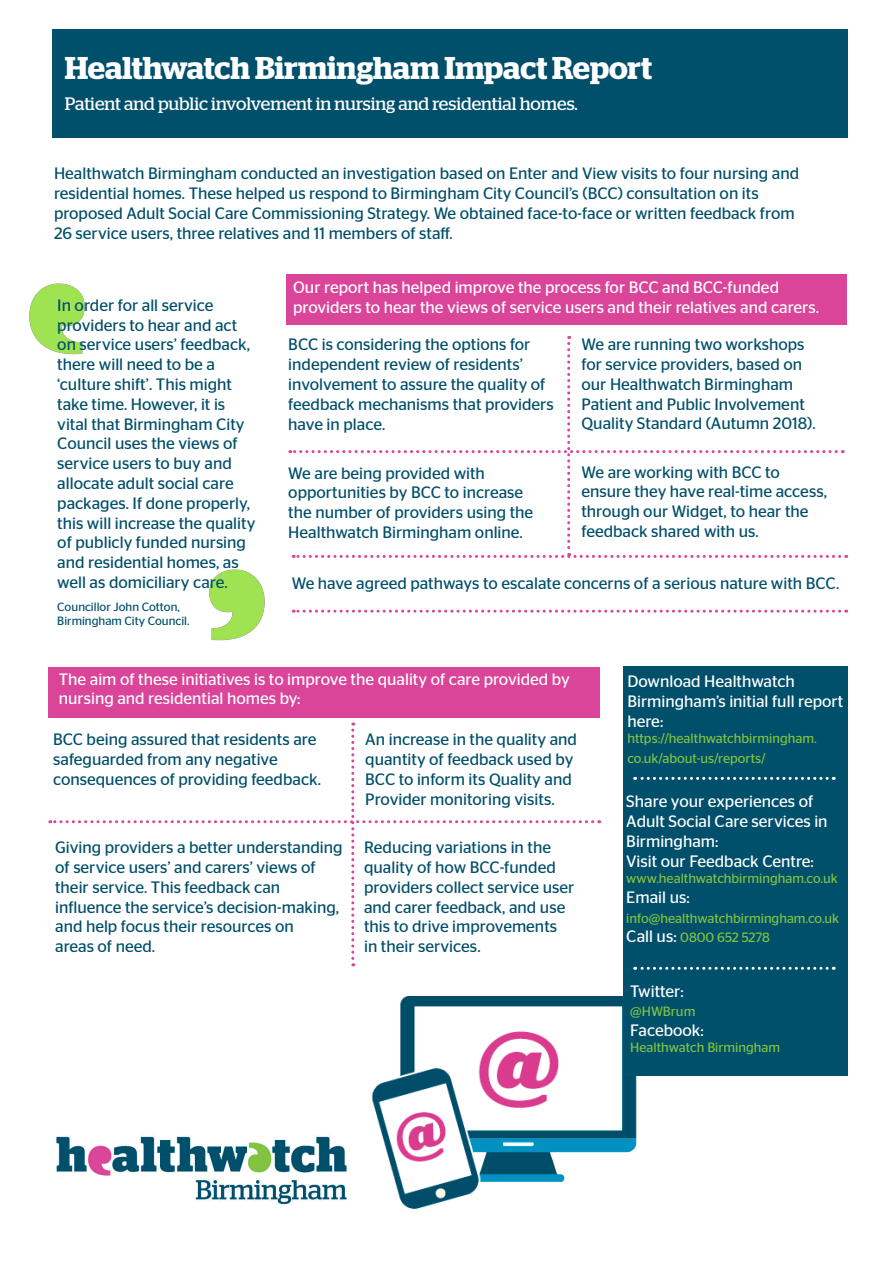
<style>
.page{position:relative;width:893px;height:1263px;background:#fff}
.page>*{position:absolute;margin:0;border:0;box-sizing:border-box;transform-origin:0 0}
.t1{font:600 31.5px "Stag";color:#fff}
.t2{font:18px "Stag";letter-spacing:-.005em;color:#fff}
.t3{font:16.5px/19.8px "Stag Sans";color:#004f6b}
.t4{font:16.5px/19.8px "Stag Sans";color:#fff}
.t5{font:13.5px/19.8px "Stag Sans";color:#81c340}
.t6{font:12px/14.4px "Stag Sans";color:#004f6b}
.s1{font-size:16.5px;color:#fff}
</style>
<div class="page">
<img style="left:371px;top:996px;width:266px;height:213px">
<img style="left:29px;top:283px;width:56px;height:72px">
<img style="left:209px;top:569px;width:56px;height:72px">
<div style="left:286px;top:274px;width:561px;height:50px;background:#da4599"></div>
<div style="left:48px;top:667px;width:552px;height:50px;background:#da4599"></div>
<div style="left:52px;top:29px;width:795px;height:108px;background:#004f6b"></div>
<div style="left:623px;top:666px;width:224px;height:410px;background:#004f6b"></div>
<svg style="left:50px;top:722px;width:543px;height:244px"></svg>
<svg style="left:290px;top:336px;width:557px;height:222px"></svg>
<svg style="left:293px;top:610px;width:547px;height:3px"></svg>
<img style="left:56px;top:1136px;width:292px;height:69px">
<svg style="left:635px;top:777px;width:192px;height:3px"></svg>
<svg style="left:635px;top:967px;width:192px;height:3px"></svg>
<h1 class="t1" style="left:65px;top:50px;width:589px">Healthwatch Birmingham Impact Report</h1>
<p class="t2" style="left:65px;top:93px;width:514px">Patient and public involvement in nursing and residential homes.</p>
<p class="t3" style="left:54px;top:163px;width:747px">Healthwatch Birmingham conducted an investigation based on Enter and View visits to four nursing and residential homes. These helped us respond to Birmingham City Council’s (BCC) consultation on its proposed Adult Social Care Commissioning Strategy. We obtained face-to-face or written feedback from 26 service users, three relatives and 11 members of staff.</p>
<p class="t3" style="left:57px;top:295px;width:200px">In order for all service providers to hear and act on service users’ feedback, there will need to be a ‘culture shift’. This might take time. However, it is vital that Birmingham City<br>Council uses the views of service users to buy and allocate adult social care packages. If done properly, this will increase the quality of publicly funded nursing and residential homes, as well as domiciliary care.</p>
<p class="t6" style="left:57px;top:599px;width:134px">Councillor John Cotton,<br>Birmingham City Council.</p>
<p class="t4" style="left:293px;top:277px;width:527px">Our report has helped improve the process for BCC and BCC-funded providers to hear the views of service users and their relatives and carers.</p>
<p class="t3" style="left:288px;top:335px;width:267px">BCC is considering the options for independent review of residents’ involvement to assure the quality of feedback mechanisms that providers have in place.</p>
<p class="t3" style="left:288px;top:463px;width:246px">We are being provided with opportunities by BCC to increase the number of providers using the<br>Healthwatch Birmingham online.</p>
<p class="t3" style="left:581px;top:334px;width:236px">We are running two workshops for service providers, based on our Healthwatch Birmingham<br>Patient and Public Involvement<br>Quality Standard (Autumn 2018).</p>
<p class="t3" style="left:581px;top:462px;width:247px">We are working with BCC to ensure they have real-time access, through our Widget, to hear the feedback shared with us.</p>
<p class="t3" style="left:292px;top:573px;width:549px">We have agreed pathways to escalate concerns of a serious nature with BCC.</p>
<p class="t4" style="left:59px;top:669px;width:512px">The aim of these initiatives is to improve the quality of care provided by nursing and residential homes by:</p>
<p class="t3" style="left:53px;top:729px;width:269px">BCC being assured that residents are safeguarded from any negative consequences of providing feedback.</p>
<p class="t3" style="left:365px;top:729px;width:213px">An increase in the quality and quantity of feedback used by<br>BCC to inform its Quality and<br>Provider monitoring visits.</p>
<p class="t3" style="left:364px;top:837px;width:212px">Reducing variations in the quality of how BCC-funded providers collect service user and carer feedback, and use this to drive improvements in their services.</p>
<p class="t3" style="left:55px;top:837px;width:289px">Giving providers a better understanding of service users’ and carers’ views of their service. This feedback can influence the service’s decision-making, and help focus their resources on<br>areas of need.</p>
<p class="t4" style="left:627px;top:671px;width:217px">Download Healthwatch<br>Birmingham’s initial full report here:</p>
<p class="t5" style="left:627px;top:728px;width:191px">https://healthwatchbirmingham. co.uk/about-us/reports/</p>
<p class="t4" style="left:626px;top:792px;width:203px">Share your experiences of<br>Adult Social Care services in<br>Birmingham:<br>Visit our Feedback Centre:</p>
<p class="t5" style="left:626px;top:868px;width:213px">www.healthwatchbirmingham.co.uk</p>
<p class="t4" style="left:626px;top:887px;width:65px">Email us:</p>
<p class="t5" style="left:626px;top:908px;width:214px">info@healthwatchbirmingham.co.uk<br><span class="s1">Call us:</span> 0800 652 5278</p>
<p class="t4" style="left:630px;top:981px;width:55px">Twitter:</p>
<p class="t5" style="left:630px;top:1002px;width:67px">@HWBrum</p>
<p class="t4" style="left:630px;top:1020px;width:75px">Facebook:</p>
<p class="t5" style="left:630px;top:1038px;width:151px">Healthwatch Birmingham</p>
</div>
